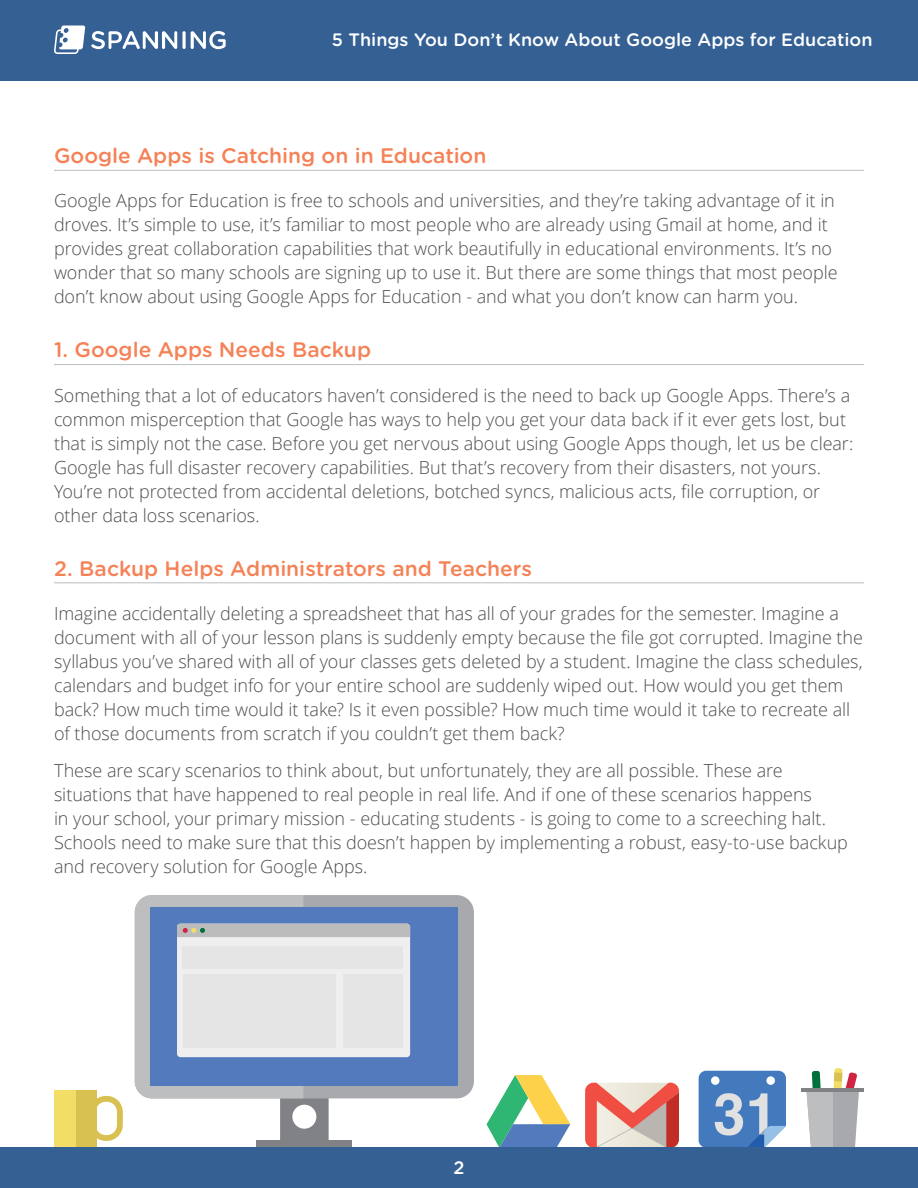
<style>
.page{position:relative;width:918px;height:1188px;background:#fff}
.page>*{position:absolute;margin:0;border:0;box-sizing:border-box;transform-origin:0 0}
.t1{font:500 21px "Gotham Rounded";color:#f58257}
.t2{font:300 18px/24px "Open Sans";letter-spacing:-.005em;color:#4d4d4f}
.t3{font:500 18px "Gotham Rounded";color:#fff}
</style>
<div class="page">
<div style="left:0;top:0;width:918px;height:81px;background:#346094"></div>
<svg style="left:91px;top:31px;width:86px;height:18px"></svg>
<svg style="left:182px;top:31px;width:4px;height:18px"></svg>
<svg style="left:191px;top:31px;width:35px;height:18px"></svg>
<svg style="left:54px;top:26px;width:31px;height:28px"></svg>
<hr style="left:54px;top:170px;width:810px;height:1px;background:#bcbec0">
<hr style="left:54px;top:364px;width:810px;height:1px;background:#bcbec0">
<hr style="left:54px;top:582px;width:810px;height:1px;background:#bcbec0">
<svg style="left:585px;top:1083px;width:94px;height:65px;background:#df9990"></svg>
<svg style="left:699px;top:1071px;width:87px;height:77px;background:#6692c6"></svg>
<svg style="left:487px;top:1075px;width:83px;height:73px"></svg>
<svg style="left:97px;top:1096px;width:26px;height:45px"></svg>
<div style="left:54px;top:1090px;width:43px;height:58px;background:#d8c151"></div>
<div style="left:54px;top:1090px;width:21px;height:58px;background:#f2de66"></div>
<svg style="left:806px;top:1068px;width:53px;height:80px"></svg>
<hr style="left:802px;top:1088px;width:62px;height:3px;background:#808285">
<div style="left:256px;top:1140px;width:96px;height:8px;background:#808285"></div>
<div style="left:135px;top:895px;width:339px;height:203px;background:#a7a9ac;border-radius:17px"></div>
<div style="left:151px;top:908px;width:307px;height:177px;background:#527abd"></div>
<svg style="left:135px;top:895px;width:275px;height:245px"></svg>
<div style="left:183px;top:946px;width:220px;height:22px;background:#e5e5e5"></div>
<div style="left:183px;top:974px;width:152px;height:73px;background:#e5e5e5"></div>
<div style="left:343px;top:974px;width:60px;height:73px;background:#e5e5e5"></div>
<div style="left:0;top:1148px;width:918px;height:40px;background:#346094"></div>
<p class="t3" style="left:332px;top:26px;width:542px">5 Things You Don’t Know About Google Apps for Education</p>
<p class="t1" style="left:54px;top:141px;width:434px">Google Apps is Catching on in Education</p>
<p class="t2" style="left:54px;top:188px;width:785px">Google Apps for Education is free to schools and universities, and they’re taking advantage of it in droves. It’s simple to use, it’s familiar to most people who are already using Gmail at home, and it provides great collaboration capabilities that work beautifully in educational environments. It’s no wonder that so many schools are signing up to use it. But there are some things that most people don’t know about using Google Apps for Education - and what you don’t know can harm you.</p>
<p class="t1" style="left:54px;top:335px;width:319px">1. Google Apps Needs Backup</p>
<p class="t2" style="left:54px;top:383px;width:801px">Something that a lot of educators haven’t considered is the need to back up Google Apps. There’s a common misperception that Google has ways to help you get your data back if it ever gets lost, but that is simply not the case. Before you get nervous about using Google Apps though, let us be clear:<br>Google has full disaster recovery capabilities. But that’s recovery from their disasters, not yours.<br>You’re not protected from accidental deletions, botched syncs, malicious acts, file corruption, or other data loss scenarios.</p>
<p class="t1" style="left:54px;top:553px;width:480px">2. Backup Helps Administrators and Teachers</p>
<p class="t2" style="left:54px;top:601px;width:811px">Imagine accidentally deleting a spreadsheet that has all of your grades for the semester. Imagine a document with all of your lesson plans is suddenly empty because the file got corrupted. Imagine the syllabus you’ve shared with all of your classes gets deleted by a student. Imagine the class schedules, calendars and budget info for your entire school are suddenly wiped out. How would you get them back? How much time would it take? Is it even possible? How much time would it take to recreate all of those documents from scratch if you couldn’t get them back?</p>
<p class="t2" style="left:54px;top:758px;width:795px">These are scary scenarios to think about, but unfortunately, they are all possible. These are situations that have happened to real people in real life. And if one of these scenarios happens<br>in your school, your primary mission - educating students - is going to come to a screeching halt.<br>Schools need to make sure that this doesn’t happen by implementing a robust, easy-to-use backup and recovery solution for Google Apps.</p>
<p class="t3" style="left:453px;top:1155px;width:13px">2</p>
</div>
